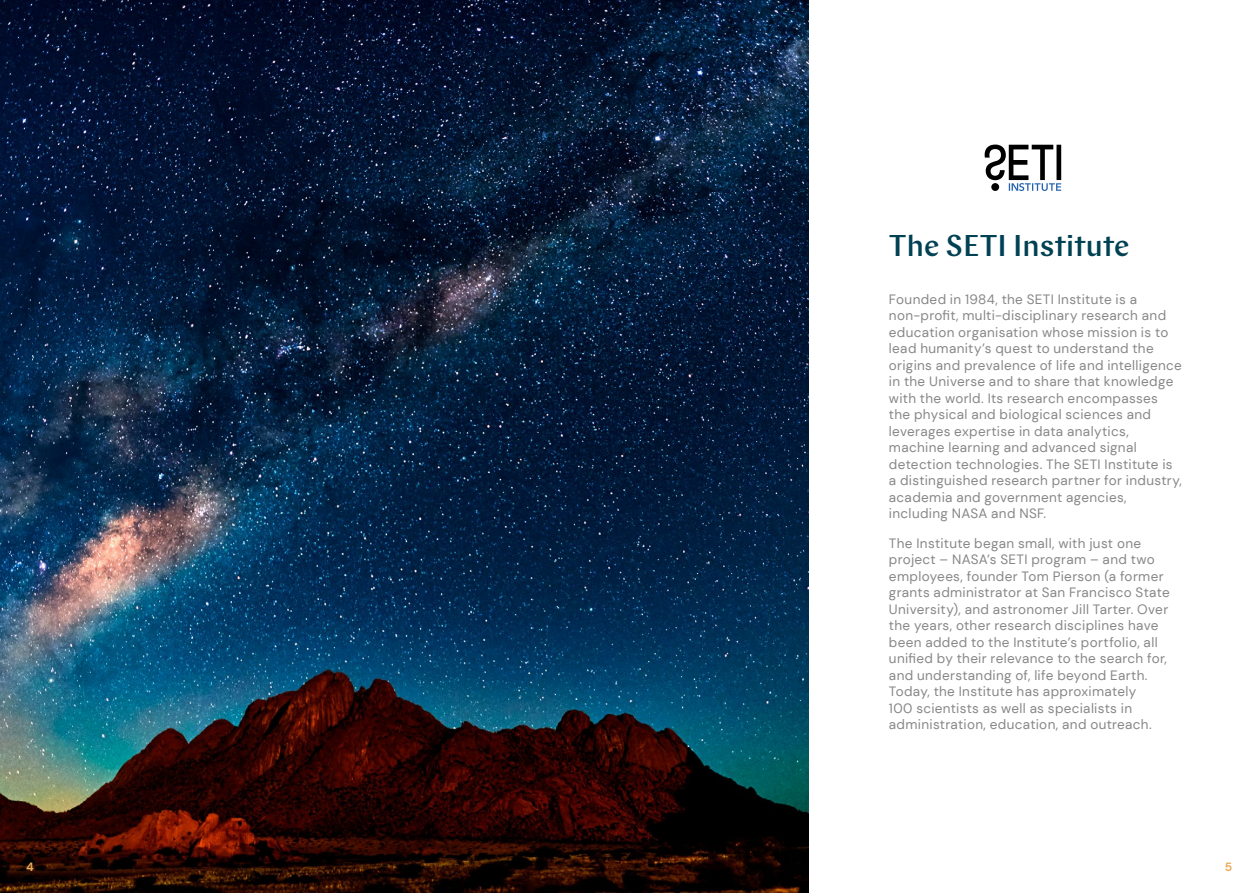
<style>
.page{position:relative;width:1259px;height:893px;background:#fff}
.page>*{position:absolute;margin:0;border:0;box-sizing:border-box;transform-origin:0 0}
.t1{font:500 30px "Chap";color:#004153}
.t2{font:13.5px/16.5px "DM Sans";letter-spacing:.025em;color:#878787}
.t3{font:700 12px "DM Sans";color:#e9ac5f}
</style>
<div class="page">
<img style="left:0;top:0;width:808px;height:893px">
<svg style="left:984px;top:145px;width:77px;height:46px"></svg>
<h1 class="t1" style="left:889px;top:227px;width:242px">The SETI Institute</h1>
<p class="t2" style="left:889px;top:291px;width:294px">Founded in 1984, the SETI Institute is a non-profit, multi-disciplinary research and education organisation whose mission is to lead humanity’s quest to understand the origins and prevalence of life and intelligence in the Universe and to share that knowledge with the world. Its research encompasses the physical and biological sciences and leverages expertise in data analytics, machine learning and advanced signal detection technologies. The SETI Institute is a distinguished research partner for industry, academia and government agencies, including NASA and NSF.</p>
<p class="t2" style="left:889px;top:534px;width:282px">The Institute began small, with just one project – NASA’s SETI program – and two employees, founder Tom Pierson (a former grants administrator at San Francisco State University), and astronomer Jill Tarter. Over the years, other research disciplines have been added to the Institute’s portfolio, all unified by their relevance to the search for, and understanding of, life beyond Earth.<br>Today, the Institute has approximately<br>100 scientists as well as specialists in administration, education, and outreach.</p>
<p class="t3" style="left:26px;top:859px;width:9px">4</p>
<p class="t3" style="left:1225px;top:859px;width:9px">5</p>
</div>
